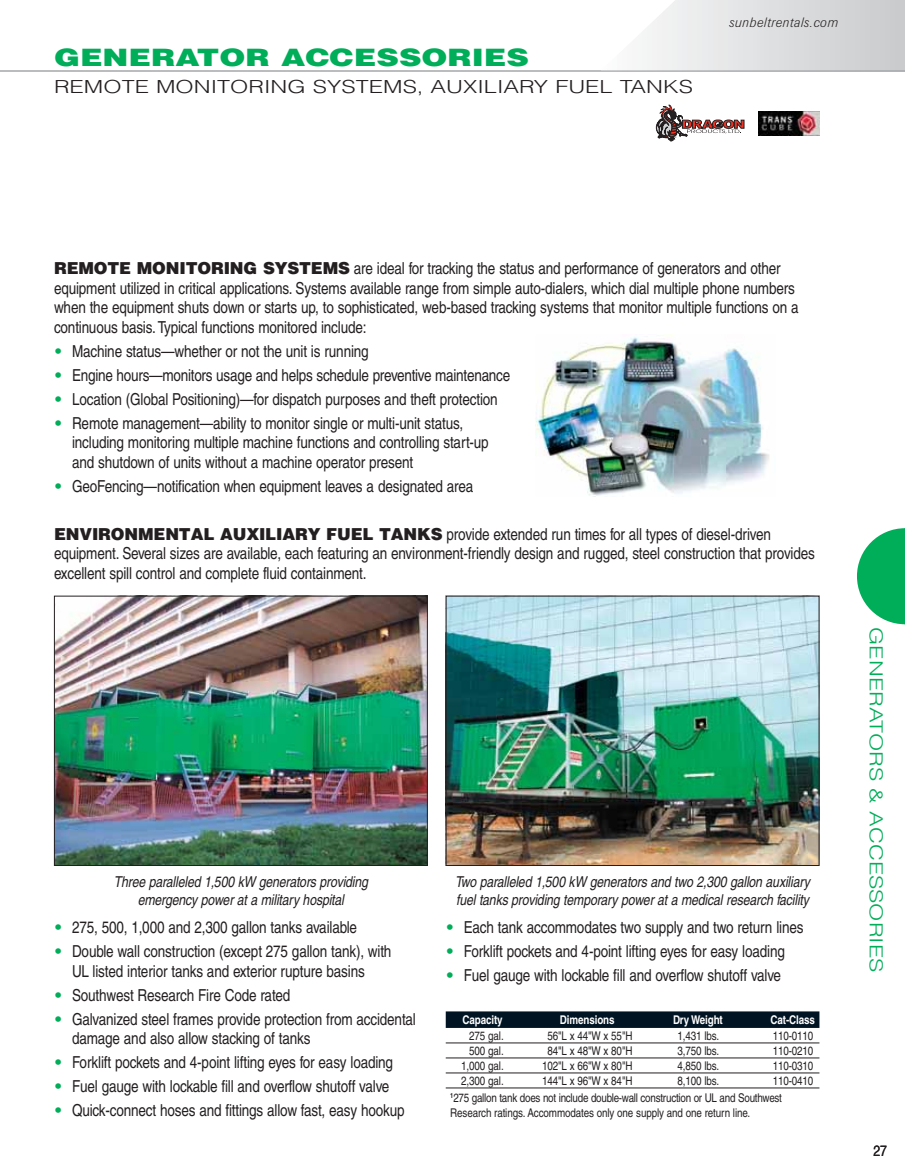
<style>
.page{position:relative;width:905px;height:1175px;background:#fff}
.page>*{position:absolute;margin:0;border:0;box-sizing:border-box;transform-origin:0 0}
.t1{font:900 24px "Helvetica LT";color:#00ad59;scale:1.3 1}
.t2{font:300 18px "Helvetica LT";color:#231f20;scale:1.3 1}
.t3{font:300 18px "Helvetica LT";color:#00ad59;scale:1.3 1}
.t4{font:condensed 16.5px/19.5px "Helvetica LT";letter-spacing:-.01em;color:#231f20}
.t5{font:italic condensed 15px/18px "Helvetica LT";letter-spacing:-.01em;color:#231f20;text-align:center}
.t6{font:condensed 15px "Helvetica LT";color:#231f20}
.t7{font:italic 300 13.5px "Imago BQ";letter-spacing:.05em;color:#231f20}
.t8{font:condensed 12px/16.6px "Helvetica LT";letter-spacing:-.01em;color:#231f20}
.t9{font:700 condensed 12px "Helvetica LT";letter-spacing:-.01em;color:#fff}
.s1{font-weight:900;font-stretch:normal}
.s2{font-weight:900;font-stretch:normal;color:#00ad59}
</style>
<div class="page">
<hr style="left:0;top:71px;width:904px;height:1px;background:#babcbe">
<svg style="left:600px;top:0;width:304px;height:71px"></svg>
<svg style="left:857px;top:528px;width:47px;height:96px"></svg>
<img style="left:536px;top:334px;width:234px;height:162px">
<img style="left:448px;top:598px;width:369px;height:266px">
<div style="left:446px;top:596px;width:373px;height:270px;border:1px solid #231f20"></div>
<img style="left:56px;top:598px;width:370px;height:266px">
<div style="left:54px;top:596px;width:374px;height:270px;border:1px solid #231f20"></div>
<svg style="left:446px;top:1011px;width:373px;height:17px;background:#071a29"></svg>
<hr style="left:446px;top:1042px;width:373px;height:1px;background:#231f20">
<hr style="left:446px;top:1057px;width:373px;height:1px;background:#231f20">
<hr style="left:446px;top:1072px;width:373px;height:1px;background:#231f20">
<hr style="left:446px;top:1087px;width:373px;height:1px;background:#231f20">
<svg style="left:656px;top:105px;width:88px;height:36px"></svg>
<img style="left:758px;top:111px;width:61px;height:24px">
<h1 class="t1" style="left:54px;top:48px;width:367px">GENERATOR ACCESSORIES</h1>
<p class="t2" style="left:54px;top:80px;width:493px">REMOTE MONITORING SYSTEMS, AUXILIARY FUEL TANKS</p>
<p class="t7" style="left:728px;top:14px;width:110px">sunbeltrentals.com</p>
<p class="t4" style="left:54px;top:261px;width:746px"><span class="s1">REMOTE MONITORING SYSTEMS</span> are ideal for tracking the status and performance of generators and other equipment utilized in critical applications. Systems available range from simple auto-dialers, which dial multiple phone numbers when the equipment shuts down or starts up, to sophisticated, web-based tracking systems that monitor multiple functions on a continuous basis. Typical functions monitored include:</p>
<p class="t4" style="left:54px;top:343px;width:316px"><span class="s2">•</span> Machine status—whether or not the unit is running</p>
<p class="t4" style="left:54px;top:367px;width:458px"><span class="s2">•</span> Engine hours—monitors usage and helps schedule preventive maintenance</p>
<p class="t4" style="left:54px;top:391px;width:445px"><span class="s2">•</span> Location (Global Positioning)—for dispatch purposes and theft protection</p>
<p class="t4" style="left:72px;top:415px;width:418px;text-indent:-18px"><span class="s2">•</span> Remote management—ability to monitor single or multi-unit status, including monitoring multiple machine functions and controlling start-up and shutdown of units without a machine operator present</p>
<p class="t4" style="left:54px;top:478px;width:421px"><span class="s2">•</span> GeoFencing—notification when equipment leaves a designated area</p>
<p class="t4" style="left:54px;top:526px;width:762px"><span class="s1">ENVIRONMENTAL AUXILIARY FUEL TANKS</span> provide extended run times for all types of diesel-driven equipment. Several sizes are available, each featuring an environment-friendly design and rugged, steel construction that provides excellent spill control and complete fluid containment.</p>
<p class="t5" style="left:114px;top:874px;width:256px">Three paralleled 1,500 kW generators providing emergency power at a military hospital</p>
<p class="t5" style="left:455px;top:874px;width:356px;text-align:left">Two paralleled 1,500 kW generators and two 2,300 gallon auxiliary fuel tanks providing temporary power at a medical research facility</p>
<p class="t4" style="left:54px;top:919px;width:304px"><span class="s2">•</span> 275, 500, 1,000 and 2,300 gallon tanks available</p>
<p class="t4" style="left:54px;top:943px;width:339px;text-align:center"><span class="s2">•</span> Double wall construction (except 275 gallon tank), with<br>UL listed interior tanks and exterior rupture basins</p>
<p class="t4" style="left:54px;top:987px;width:238px"><span class="s2">•</span> Southwest Research Fire Code rated</p>
<p class="t4" style="left:72px;top:1011px;width:345px;text-indent:-18px"><span class="s2">•</span> Galvanized steel frames provide protection from accidental damage and also allow stacking of tanks</p>
<p class="t4" style="left:54px;top:1054px;width:340px"><span class="s2">•</span> Forklift pockets and 4-point lifting eyes for easy loading</p>
<p class="t4" style="left:54px;top:1078px;width:337px"><span class="s2">•</span> Fuel gauge with lockable fill and overflow shutoff valve</p>
<p class="t4" style="left:54px;top:1102px;width:352px"><span class="s2">•</span> Quick-connect hoses and fittings allow fast, easy hookup</p>
<p class="t4" style="left:446px;top:919px;width:359px"><span class="s2">•</span> Each tank accommodates two supply and two return lines</p>
<p class="t4" style="left:446px;top:943px;width:340px"><span class="s2">•</span> Forklift pockets and 4-point lifting eyes for easy loading</p>
<p class="t4" style="left:446px;top:967px;width:337px"><span class="s2">•</span> Fuel gauge with lockable fill and overflow shutoff valve</p>
<p class="t9" style="left:462px;top:1015px;width:42px">Capacity</p>
<p class="t9" style="left:560px;top:1015px;width:56px">Dimensions</p>
<p class="t9" style="left:673px;top:1015px;width:51px">Dry Weight</p>
<p class="t9" style="left:770px;top:1015px;width:46px">Cat-Class</p>
<p class="t8" style="left:469px;top:1028px;width:36px">275 gal.</p>
<p class="t8" style="left:547px;top:1028px;width:87px">56"L x 44"W x 55"H</p>
<p class="t8" style="left:677px;top:1028px;width:43px">1,431 lbs.</p>
<p class="t8" style="left:772px;top:1028px;width:42px">110-0110</p>
<p class="t8" style="left:469px;top:1043px;width:36px">500 gal.</p>
<p class="t8" style="left:547px;top:1043px;width:87px">84"L x 48"W x 80"H</p>
<p class="t8" style="left:677px;top:1043px;width:43px">3,750 lbs.</p>
<p class="t8" style="left:772px;top:1043px;width:42px">110-0210</p>
<p class="t8" style="left:461px;top:1058px;width:44px">1,000 gal.</p>
<p class="t8" style="left:542px;top:1058px;width:92px">102"L x 66"W x 80"H</p>
<p class="t8" style="left:677px;top:1058px;width:43px">4,850 lbs.</p>
<p class="t8" style="left:772px;top:1058px;width:42px">110-0310</p>
<p class="t8" style="left:461px;top:1073px;width:44px">2,300 gal.</p>
<p class="t8" style="left:542px;top:1073px;width:92px">144"L x 96"W x 84"H</p>
<p class="t8" style="left:677px;top:1073px;width:43px">8,100 lbs.</p>
<p class="t8" style="left:450px;top:1073px;width:365px;text-indent:322px">110-0410<br><sup>1</sup> 275 gallon tank does not include double-wall construction or UL and Southwest</p>
<p class="t8" style="left:450px;top:1105px;width:301px">Research ratings. Accommodates only one supply and one return line.</p>
<p class="t3" style="left:882px;top:627px;width:267px;rotate:90deg">GENERATORS &amp; ACCESSORIES</p>
<p class="t6" style="left:873px;top:1145px;width:15px">27</p>
</div>
